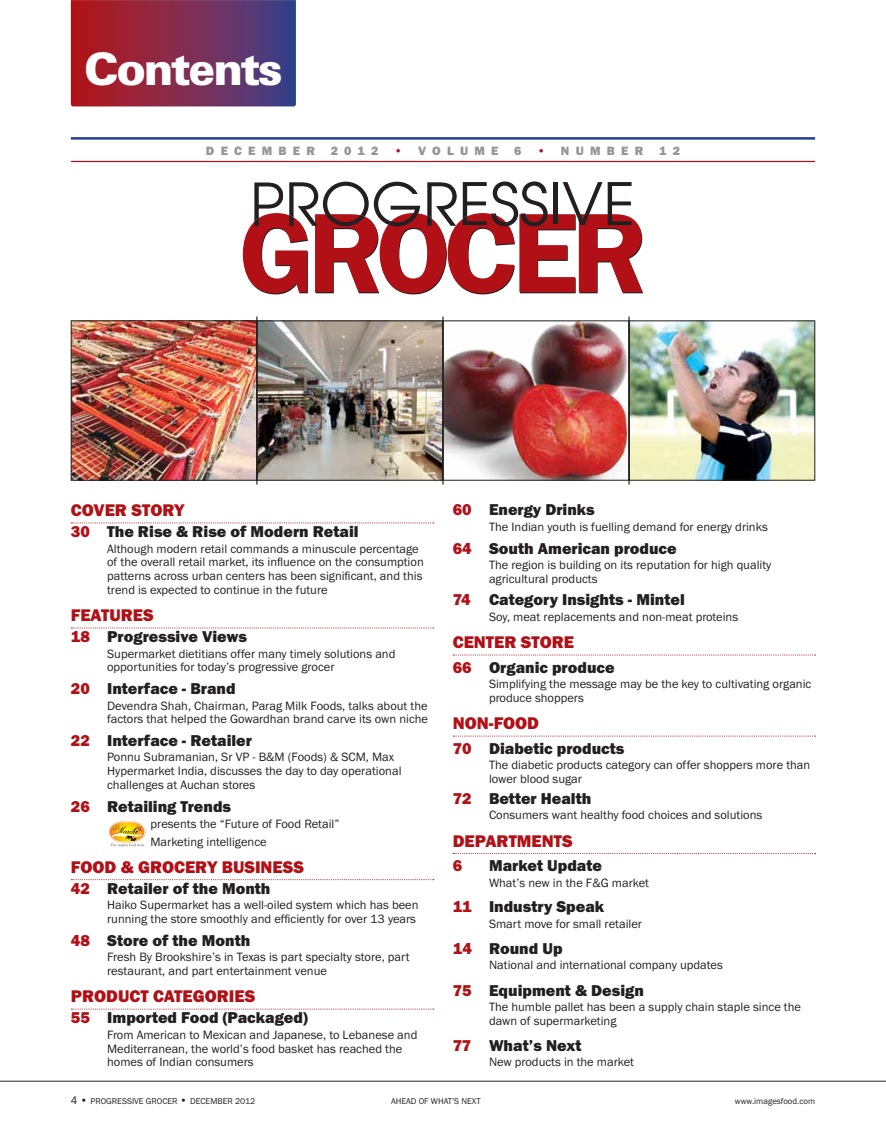
<style>
.page{position:relative;width:886px;height:1134px;background:#fff}
.page>*{position:absolute;margin:0;border:0;box-sizing:border-box;transform-origin:0 0}
.t1{font:900 45px "Zurich BT";letter-spacing:-.05em;color:#fff}
.t2{font:800 17.5px "Franklin Gothic";color:#b11116}
.t3{font:800 16.25px "Franklin Gothic";color:#231f20}
.t4{font:800 16.25px "Franklin Gothic";color:#b11116}
.t5{font:12.5px/13.8px "Franklin Gothic";color:#231f20}
.t6{font:800 12.5px "Franklin Gothic";letter-spacing:.5em;color:#939598}
.t7{font:8.75px "Franklin Gothic";color:#231f20}
.s1{color:#b11116}
.s2{font-size:11.25px}
</style>
<div class="page">
<svg style="left:71px;top:522px;width:363px;height:1px"></svg>
<svg style="left:71px;top:627px;width:363px;height:1px"></svg>
<svg style="left:71px;top:879px;width:363px;height:1px"></svg>
<svg style="left:71px;top:1009px;width:363px;height:1px"></svg>
<hr style="left:0;top:1081px;width:886px;height:1px;background:#231f20">
<svg style="left:71px;top:0;width:225px;height:106px;background:#7d2b4f"></svg>
<hr style="left:71px;top:137px;width:744px;height:3px;background:#25408f">
<hr style="left:71px;top:161px;width:744px;height:1px;background:#b11116">
<svg style="left:243px;top:181px;width:400px;height:113px"></svg>
<img style="left:73px;top:323px;width:740px;height:155px">
<div style="left:257px;top:321px;width:186px;height:159px;border:1px solid #231f20"></div>
<div style="left:443px;top:321px;width:186px;height:159px;border:1px solid #231f20"></div>
<div style="left:71px;top:321px;width:186px;height:159px;border:1px solid #231f20"></div>
<hr style="left:256px;top:316px;width:1px;height:169px;background:#231f20">
<hr style="left:442px;top:316px;width:1px;height:169px;background:#231f20">
<hr style="left:628px;top:316px;width:2px;height:169px;background:#231f20">
<svg style="left:109px;top:821px;width:36px;height:26px"></svg>
<svg style="left:453px;top:655px;width:363px;height:1px"></svg>
<svg style="left:453px;top:736px;width:363px;height:1px"></svg>
<svg style="left:453px;top:853px;width:363px;height:1px"></svg>
<h1 class="t1" style="left:84px;top:42px;width:200px">Contents</h1>
<p class="t6" style="left:206px;top:143px;width:174px">DECEMBER 2012</p>
<p class="t6" style="left:394px;top:143px;width:129px"><span class="s1">•</span> VOLUME 6</p>
<p class="t6" style="left:537px;top:143px;width:108px"><span class="s1">•</span> NUMBER</p>
<p class="t6" style="left:659px;top:143px;width:23px">1 2</p>
<h2 class="t2" style="left:71px;top:499px;width:115px">COVER STORY</h2>
<h3 class="t3" style="left:71px;top:521px;width:289px"><span class="s1">30</span> The Rise &amp; Rise of Modern Retail</h3>
<p class="t5" style="left:107px;top:542px;width:318px">Although modern retail commands a minuscule percentage of the overall retail market, its influence on the consumption patterns across urban centers has been significant, and this trend is expected to continue in the future</p>
<h2 class="t2" style="left:71px;top:604px;width:84px">FEATURES</h2>
<h3 class="t3" style="left:71px;top:626px;width:178px"><span class="s1">18</span> Progressive Views</h3>
<p class="t5" style="left:107px;top:647px;width:290px">Supermarket dietitians offer many timely solutions and opportunities for today’s progressive grocer</p>
<h3 class="t3" style="left:71px;top:678px;width:166px"><span class="s1">20</span> Interface - Brand</h3>
<p class="t5" style="left:107px;top:699px;width:322px">Devendra Shah, Chairman, Parag Milk Foods, talks about the factors that helped the Gowardhan brand carve its own niche</p>
<h3 class="t3" style="left:71px;top:730px;width:183px"><span class="s1">22</span> Interface - Retailer</h3>
<p class="t5" style="left:107px;top:751px;width:296px">Ponnu Subramanian, Sr VP - B&amp;M (Foods) &amp; SCM, Max<br>Hypermarket India, discusses the day to day operational challenges at Auchan stores</p>
<h3 class="t3" style="left:71px;top:795px;width:162px"><span class="s1">26</span> Retailing Trends</h3>
<p class="t5" style="left:151px;top:816px;width:190px;line-height:17.2px">presents the “Future of Food Retail”<br>Marketing intelligence</p>
<h2 class="t2" style="left:71px;top:856px;width:235px">FOOD &amp; GROCERY BUSINESS</h2>
<h3 class="t3" style="left:71px;top:878px;width:201px"><span class="s1">42</span> Retailer of the Month</h3>
<p class="t5" style="left:107px;top:898px;width:313px">Haiko Supermarket has a well-oiled system which has been running the store smoothly and efficiently for over 13 years</p>
<h3 class="t3" style="left:71px;top:930px;width:181px"><span class="s1">48</span> Store of the Month</h3>
<p class="t5" style="left:107px;top:950px;width:304px">Fresh By Brookshire’s in Texas is part specialty store, part restaurant, and part entertainment venue</p>
<h2 class="t2" style="left:71px;top:985px;width:186px">PRODUCT CATEGORIES</h2>
<h3 class="t3" style="left:71px;top:1007px;width:238px"><span class="s1">55</span> Imported Food (Packaged)</h3>
<p class="t5" style="left:107px;top:1028px;width:312px">From American to Mexican and Japanese, to Lebanese and<br>Mediterranean, the world’s food basket has reached the homes of Indian consumers</p>
<h3 class="t3" style="left:453px;top:499px;width:144px"><span class="s1">60</span> Energy Drinks</h3>
<p class="t5" style="left:489px;top:520px;width:280px">The Indian youth is fuelling demand for energy drinks</p>
<h3 class="t3" style="left:453px;top:537px;width:225px"><span class="s1">64</span> South American produce</h3>
<p class="t5" style="left:489px;top:558px;width:284px">The region is building on its reputation for high quality agricultural products</p>
<h3 class="t3" style="left:453px;top:589px;width:234px"><span class="s1">74</span> Category Insights - Mintel</h3>
<p class="t5" style="left:489px;top:610px;width:251px">Soy, meat replacements and non-meat proteins</p>
<h2 class="t2" style="left:453px;top:631px;width:123px">CENTER STORE</h2>
<h3 class="t3" style="left:453px;top:657px;width:163px"><span class="s1">66</span> Organic produce</h3>
<p class="t5" style="left:489px;top:677px;width:324px">Simplifying the message may be the key to cultivating organic produce shoppers</p>
<h2 class="t2" style="left:453px;top:712px;width:88px">NON-FOOD</h2>
<h3 class="t3" style="left:453px;top:738px;width:173px"><span class="s1">70</span> Diabetic products</h3>
<p class="t5" style="left:489px;top:758px;width:323px">The diabetic products category can offer shoppers more than lower blood sugar</p>
<h3 class="t3" style="left:453px;top:788px;width:140px"><span class="s1">72</span> Better Health</h3>
<p class="t5" style="left:489px;top:809px;width:275px">Consumers want healthy food choices and solutions</p>
<h2 class="t2" style="left:453px;top:830px;width:122px">DEPARTMENTS</h2>
<h3 class="t4" style="left:453px;top:855px;width:11px">6</h3>
<h3 class="t3" style="left:489px;top:855px;width:114px">Market Update</h3>
<p class="t5" style="left:489px;top:876px;width:161px">What’s new in the F&amp;G market</p>
<h3 class="t3" style="left:453px;top:896px;width:153px"><span class="s1">11</span> Industry Speak</h3>
<p class="t5" style="left:489px;top:917px;width:155px">Smart move for small retailer</p>
<h3 class="t3" style="left:453px;top:938px;width:111px"><span class="s1">14</span> Round Up</h3>
<p class="t5" style="left:489px;top:958px;width:235px">National and international company updates</p>
<h3 class="t3" style="left:453px;top:979px;width:193px"><span class="s1">75</span> Equipment &amp; Design</h3>
<p class="t5" style="left:489px;top:1000px;width:314px">The humble pallet has been a supply chain staple since the dawn of supermarketing</p>
<h3 class="t3" style="left:453px;top:1035px;width:130px"><span class="s1">77</span> What’s Next</h3>
<p class="t5" style="left:489px;top:1056px;width:147px">New products in the market</p>
<p class="t7" style="left:71px;top:1096px;width:186px"><span class="s2">4 •</span> PROGRESSIVE GROCER <span class="s2">•</span> DECEMBER 2012</p>
<p class="t7" style="left:391px;top:1096px;width:91px">AHEAD OF WHAT’S NEXT</p>
<p class="t7" style="left:735px;top:1096px;width:82px">www.imagesfood.com</p>
</div>
